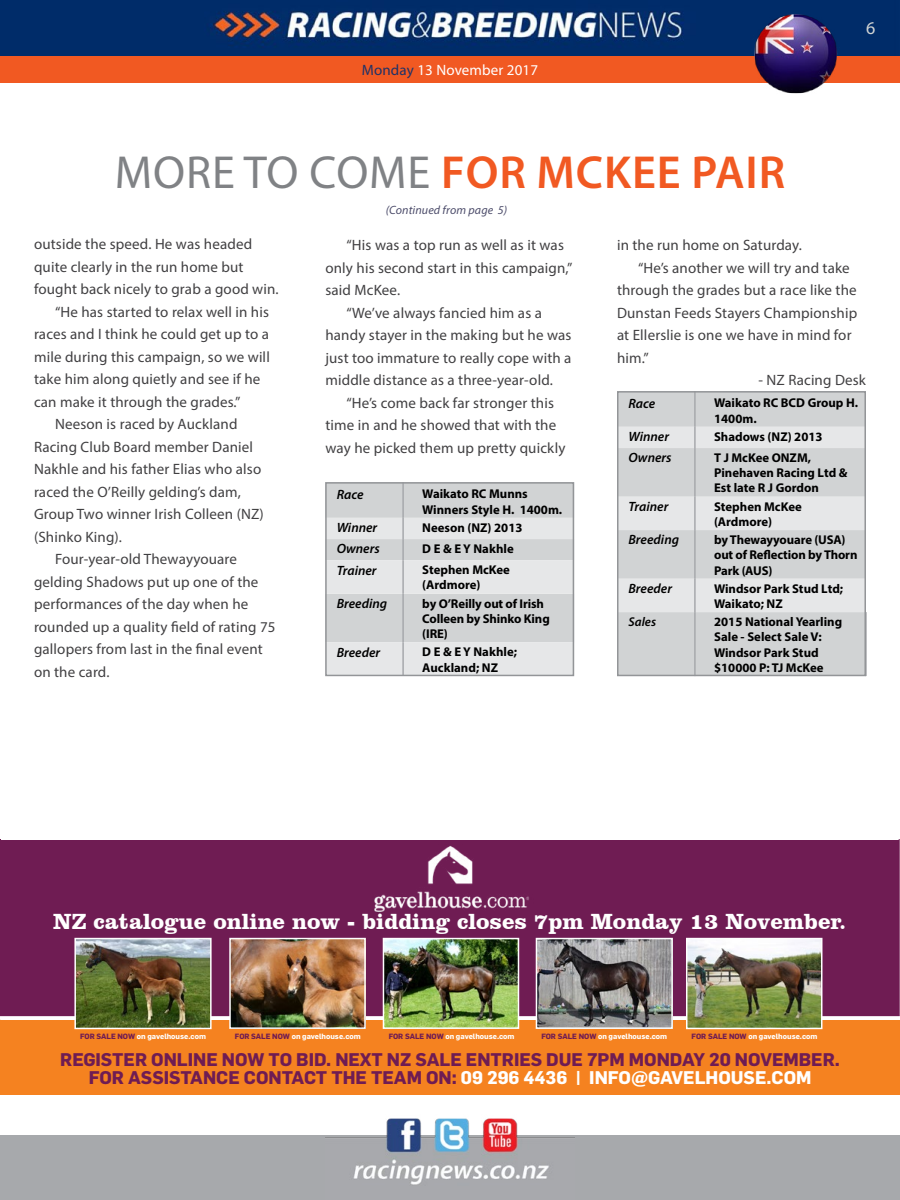
<style>
.page{position:relative;width:900px;height:1200px;background:#fff}
.page>*{position:absolute;margin:0;border:0;box-sizing:border-box;transform-origin:0 0}
.t1{font:600 46.5px "Myriad Pro";letter-spacing:.02em;color:#f15922}
.t2{font:700 22.5px "Clarendon BT";color:#fff}
.t3{font:700 18px/18px "Flama";color:#6f1c53;text-align:center}
.t4{font:18px "Myriad Pro";color:#d1d4d4}
.t5{font:15px "Myriad Pro";letter-spacing:.01em;color:#414042}
.t6{font:15px "Myriad Pro";letter-spacing:.01em;color:#fff}
.t7{font:italic 600 13.5px "Myriad Pro";color:#000}
.t8{font:700 12.75px/15.3px "Myriad Pro";color:#000}
.t9{font:italic 600 12.75px "Myriad Pro";color:#000}
.t10{font:italic 12px "Myriad Pro";letter-spacing:.01em;color:#4d4d6b}
.t11{font:700 7.5px "Flama";color:#fff}
.s1{color:#203267}
.s2{font-weight:400;color:#808285}
.s3{color:#6f1c53}
.s4{color:#fff}
</style>
<div class="page">
<div style="left:0;top:1136px;width:900px;height:64px;background:#a7a9ac"></div>
<img style="left:325px;top:1118px;width:250px;height:67px">
<div style="left:0;top:56px;width:900px;height:27px;background:#f15922"></div>
<img style="left:0;top:0;width:900px;height:56px">
<img style="left:752px;top:12px;width:88px;height:82px">
<div style="left:620px;top:394px;width:243px;height:279px;background:#d1d3d4"></div>
<svg style="left:620px;top:427px;width:243px;height:185px;background:#dbdcdd"></svg>
<hr style="left:694px;top:391px;width:2px;height:36px;background:#a7a9ac">
<hr style="left:694px;top:427px;width:2px;height:21px;background:#a7a9ac">
<hr style="left:694px;top:448px;width:2px;height:49px;background:#a7a9ac">
<hr style="left:694px;top:497px;width:2px;height:33px;background:#a7a9ac">
<hr style="left:694px;top:530px;width:2px;height:49px;background:#a7a9ac">
<hr style="left:694px;top:579px;width:2px;height:33px;background:#a7a9ac">
<hr style="left:694px;top:612px;width:2px;height:64px;background:#a7a9ac">
<hr style="left:865px;top:612px;width:2px;height:64px;background:#a7a9ac">
<svg style="left:328px;top:485px;width:243px;height:188px;background:#dadcdd"></svg>
<hr style="left:402px;top:482px;width:2px;height:36px;background:#a7a9ac">
<hr style="left:402px;top:518px;width:2px;height:21px;background:#a7a9ac">
<hr style="left:402px;top:539px;width:2px;height:21px;background:#a7a9ac">
<hr style="left:402px;top:560px;width:2px;height:34px;background:#a7a9ac">
<hr style="left:402px;top:594px;width:2px;height:48px;background:#a7a9ac">
<hr style="left:402px;top:642px;width:2px;height:34px;background:#a7a9ac">
<div style="left:617px;top:391px;width:249px;height:285px;border:2px solid #939598"></div>
<div style="left:325px;top:482px;width:249px;height:194px;border:2px solid #939598"></div>
<div style="left:0;top:840px;width:900px;height:176px;background:#6f1c53"></div>
<div style="left:0;top:1020px;width:900px;height:75px;background:#f58220"></div>
<img style="left:539px;top:941px;width:131px;height:85px">
<div style="left:536px;top:938px;width:137px;height:91px;border:2px solid #fff"></div>
<img style="left:386px;top:941px;width:130px;height:85px">
<div style="left:383px;top:938px;width:136px;height:91px;border:2px solid #fff"></div>
<img style="left:689px;top:941px;width:130px;height:85px">
<div style="left:686px;top:938px;width:136px;height:91px;border:2px solid #fff"></div>
<img style="left:77px;top:941px;width:132px;height:85px">
<div style="left:74px;top:938px;width:138px;height:91px;border:2px solid #fff"></div>
<img style="left:232px;top:941px;width:131px;height:85px">
<div style="left:229px;top:938px;width:137px;height:91px;border:2px solid #fff"></div>
<img style="left:324px;top:840px;width:252px;height:77px">
<p class="t6" style="left:362px;top:61px;width:178px"><span class="s1">Monday</span> 13 November 2017</p>
<h1 class="t1" style="left:115px;top:143px;width:672px"><span class="s2">More to come</span> FOR MCKEE PAIR</h1>
<p class="t10" style="left:386px;top:202px;width:123px">(Continued from page 5)</p>
<p class="t4" style="left:866px;top:17px;width:11px">6</p>
<p class="t5" style="left:34px;top:235px;width:220px">outside the speed. He was headed</p>
<p class="t5" style="left:34px;top:258px;width:211px">quite clearly in the run home but</p>
<p class="t5" style="left:34px;top:280px;width:246px">fought back nicely to grab a good win.</p>
<p class="t5" style="left:55px;top:303px;width:216px">“He has started to relax well in his</p>
<p class="t5" style="left:34px;top:325px;width:237px">races and I think he could get up to a</p>
<p class="t5" style="left:34px;top:348px;width:237px">mile during this campaign, so we will</p>
<p class="t5" style="left:34px;top:370px;width:228px">take him along quietly and see if he</p>
<p class="t5" style="left:34px;top:393px;width:208px">can make it through the grades.”</p>
<p class="t5" style="left:55px;top:415px;width:184px">Neeson is raced by Auckland</p>
<p class="t5" style="left:34px;top:438px;width:221px">Racing Club Board member Daniel</p>
<p class="t5" style="left:34px;top:460px;width:229px">Nakhle and his father Elias who also</p>
<p class="t5" style="left:34px;top:483px;width:208px">raced the O’Reilly gelding’s dam,</p>
<p class="t5" style="left:34px;top:505px;width:231px">Group Two winner I rish Colleen (NZ)</p>
<p class="t5" style="left:34px;top:528px;width:90px">(Shinko King).</p>
<p class="t5" style="left:55px;top:550px;width:184px">Four-year-old Thewayyouare</p>
<p class="t5" style="left:34px;top:573px;width:226px">gelding Shadows put up one of the</p>
<p class="t5" style="left:34px;top:595px;width:216px">performances of the day when he</p>
<p class="t5" style="left:34px;top:618px;width:243px">rounded up a quality field of rating 75</p>
<p class="t5" style="left:34px;top:640px;width:230px">gallopers from last in the final event</p>
<p class="t5" style="left:34px;top:663px;width:77px">on the card.</p>
<p class="t5" style="left:346px;top:236px;width:219px">“H is was a top run as well as it was</p>
<p class="t5" style="left:325px;top:258px;width:248px">only his second start in this campaign,”</p>
<p class="t5" style="left:325px;top:281px;width:76px">said McKee.</p>
<p class="t5" style="left:346px;top:303px;width:197px">“We’ve always fancied him as a</p>
<p class="t5" style="left:325px;top:326px;width:248px">handy stayer in the making but he was</p>
<p class="t5" style="left:325px;top:348px;width:248px">just too immature to really cope with a</p>
<p class="t5" style="left:325px;top:371px;width:229px">middle distance as a three-year-old.</p>
<p class="t5" style="left:346px;top:393px;width:209px">“He’s come back far stronger this</p>
<p class="t5" style="left:325px;top:416px;width:232px">time in and he showed that with the</p>
<p class="t5" style="left:325px;top:438px;width:241px">way he picked them up pretty quickly</p>
<p class="t7" style="left:337px;top:486px;width:28px">Race</p>
<p class="t8" style="left:422px;top:486px;width:141px">Waikato RC Munns<br>Winners Style H. 1400m.</p>
<p class="t7" style="left:337px;top:519px;width:42px">Winner</p>
<p class="t8" style="left:422px;top:519px;width:102px">Neeson (NZ) 2013</p>
<p class="t7" style="left:337px;top:540px;width:45px">Owners</p>
<p class="t8" style="left:422px;top:541px;width:93px">D E &amp; E Y Nakhle</p>
<p class="t7" style="left:337px;top:562px;width:41px">Trainer</p>
<p class="t8" style="left:422px;top:562px;width:89px">Stephen McKee (Ardmore)</p>
<p class="t7" style="left:337px;top:595px;width:52px">Breeding</p>
<p class="t8" style="left:422px;top:595px;width:129px">by O’Reilly out of Irish<br>Colleen by Shinko King (IRE)</p>
<p class="t7" style="left:337px;top:644px;width:45px">Breeder</p>
<p class="t8" style="left:422px;top:644px;width:96px">D E &amp; E Y Nakhle;<br>Auckland; NZ</p>
<p class="t5" style="left:617px;top:236px;width:186px">in the run home on Saturday.</p>
<p class="t5" style="left:638px;top:258px;width:213px">“He’s another we will try and take</p>
<p class="t5" style="left:617px;top:281px;width:241px">through the grades but a race like the</p>
<p class="t5" style="left:617px;top:303px;width:242px">Dunstan Feeds Stayers Championship</p>
<p class="t5" style="left:617px;top:326px;width:236px">at Ellerslie is one we have in mind for</p>
<p class="t5" style="left:617px;top:348px;width:33px">him.”</p>
<p class="t5" style="left:758px;top:371px;width:109px">- NZ Racing Desk</p>
<p class="t7" style="left:629px;top:395px;width:28px">Race</p>
<p class="t8" style="left:714px;top:395px;width:146px">Waikato RC BCD Group H.<br>1400m.</p>
<p class="t7" style="left:629px;top:428px;width:42px">Winner</p>
<p class="t8" style="left:714px;top:428px;width:110px">Shadows (NZ) 2013</p>
<p class="t7" style="left:629px;top:449px;width:45px">Owners</p>
<p class="t8" style="left:714px;top:450px;width:135px">T J McKee ONZM,<br>Pinehaven Racing Ltd &amp;<br>Est late R J Gordon</p>
<p class="t7" style="left:629px;top:498px;width:41px">Trainer</p>
<p class="t8" style="left:714px;top:498px;width:89px">Stephen McKee (Ardmore)</p>
<p class="t7" style="left:629px;top:531px;width:52px">Breeding</p>
<p class="t8" style="left:714px;top:532px;width:145px">by Thewayyouare (USA) out of Reflection by Thorn<br>Park (AUS)</p>
<p class="t7" style="left:629px;top:580px;width:45px">Breeder</p>
<p class="t8" style="left:714px;top:580px;width:131px">Windsor Park Stud Ltd;<br>Waikato; NZ</p>
<p class="t9" style="left:629px;top:614px;width:29px">Sales</p>
<p class="t8" style="left:714px;top:614px;width:130px">2015 National Yearling<br>Sale - Select Sale V:<br>Windsor Park Stud $10000 P: TJ McKee</p>
<h2 class="t2" style="left:53px;top:908px;width:795px">NZ catalogue online now - bidding closes 7pm Monday 13 November.</h2>
<p class="t11" style="left:80px;top:1031px;width:127px"><span class="s3">FOR SALE NOW</span> on gavelhouse.com</p>
<p class="t11" style="left:235px;top:1031px;width:127px"><span class="s3">FOR SALE NOW</span> on gavelhouse.com</p>
<p class="t11" style="left:389px;top:1031px;width:127px"><span class="s3">FOR SALE NOW</span> on gavelhouse.com</p>
<p class="t11" style="left:541px;top:1031px;width:127px"><span class="s3">FOR SALE NOW</span> on gavelhouse.com</p>
<p class="t11" style="left:692px;top:1031px;width:127px"><span class="s3">FOR SALE NOW</span> on gavelhouse.com</p>
<p class="t3" style="left:60px;top:1050px;width:781px">REGISTER ONLINE NOW TO BID. NEXT NZ SALE ENTRIES DUE 7PM MONDAY 20 NOVEMBER.<br>FOR ASSISTANCE CONTACT THE TEAM ON: <span class="s4">09 296 4436 | INFO@GAVELHOUSE.COM</span></p>
</div>
